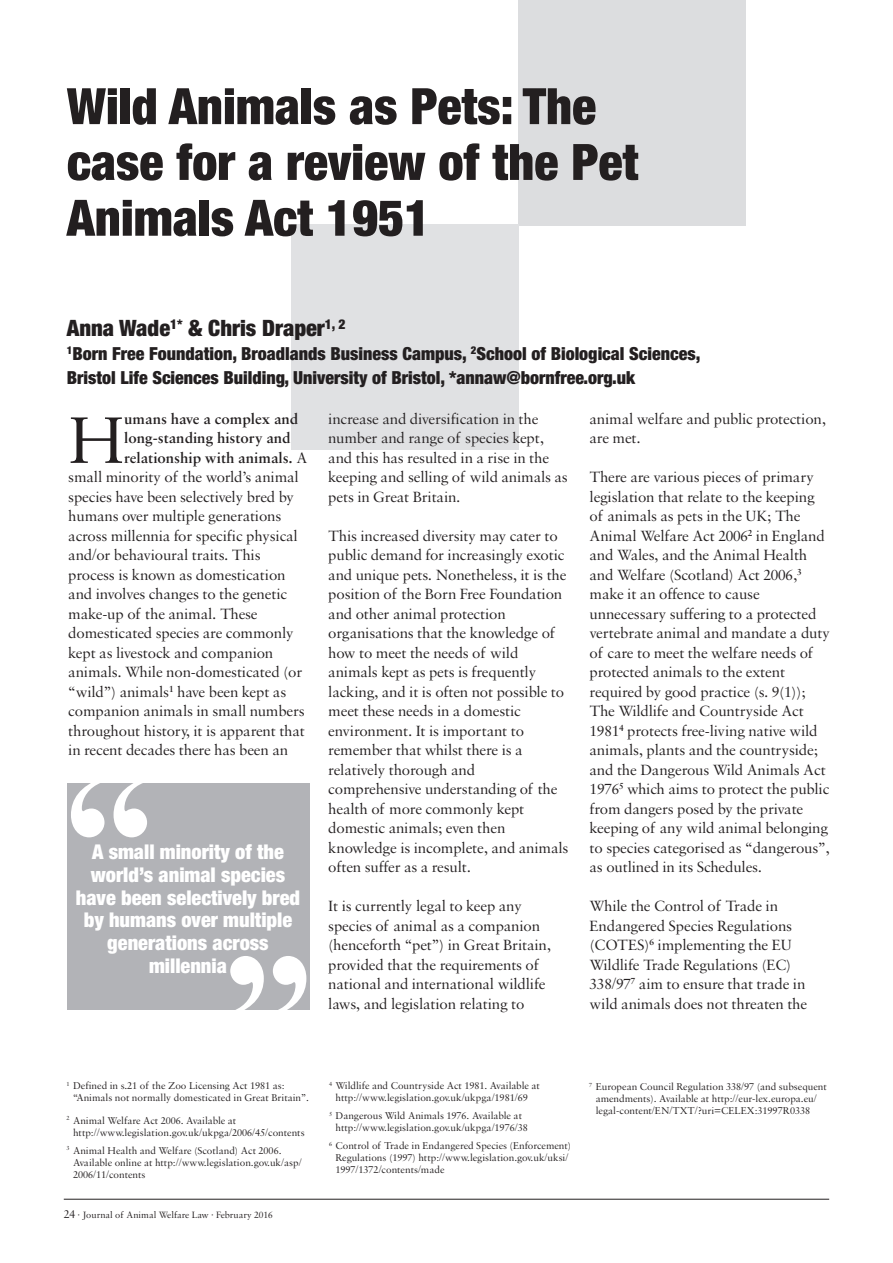
<style>
.page{position:relative;width:893px;height:1263px;background:#fff}
.page>*{position:absolute;margin:0;border:0;box-sizing:border-box;transform-origin:0 0}
.t1{font:700 181.35px "Times";color:#fff}
.t2{font:69.9px "Sabon";color:#231f20}
.t3{font:900 condensed 50.25px/55.8px "Helvetica Neue";color:#231f20}
.t4{font:900 condensed 22.65px "Helvetica Neue";color:#231f20}
.t5{font:900 condensed 20.4px/23px "Helvetica Neue";color:#fff;text-align:center}
.t6{font:900 condensed 18px/24px "Helvetica Neue";color:#231f20}
.t7{font:15.75px/19.5px "Sabon";letter-spacing:-.01em;color:#231f20}
.t8{font:600 15.75px "Sabon";color:#231f20}
.t9{font:10.5px/12px "Sabon";color:#231f20}
.t10{font:9.75px "Sabon";color:#231f20}
.s1{font-weight:400}
.s2{font-size:12px}
</style>
<div class="page">
<hr style="left:892px;top:0;width:1px;height:1263px;background:#e1e2e4">
<hr style="left:64px;top:1199px;width:765px;height:1px;background:#231f20">
<div style="left:518px;top:0;width:228px;height:225px;background:#dcdddf"></div>
<div style="left:291px;top:224px;width:228px;height:225px;background:#e0e1e3"></div>
<div style="left:67px;top:784px;width:243px;height:226px;background:#b2b3b7"></div>
<h3 class="t3" style="left:67px;top:83px;width:573px">Wild Animals as Pets: The case for a review of the Pet<br>Animals Act 1951</h3>
<h3 class="t4" style="left:67px;top:320px;width:280px">Anna Wade<sup>1*</sup> &amp; Chris Draper<sup>1,</sup> <sup>2</sup></h3>
<p class="t6" style="left:67px;top:343px;width:635px"><sup>1</sup>Born Free Foundation, Broadlands Business Campus, <sup>2</sup>School of Biological Sciences,<br>Bristol Life Sciences Building, University of Bristol, *annaw@bornfree.org.uk</p>
<h2 class="t2" style="left:68px;top:412px;width:58px">H</h2>
<p class="t8" style="left:124px;top:412px;width:176px">umans have a complex and</p>
<p class="t8" style="left:124px;top:432px;width:168px">long-standing history and</p>
<p class="t8" style="left:124px;top:451px;width:185px">relationship with animals. <span class="s1">A</span></p>
<p class="t7" style="left:68px;top:469px;width:232px">small minority of the world’s animal</p>
<p class="t7" style="left:68px;top:488px;width:227px">species have been selectively bred by</p>
<p class="t7" style="left:68px;top:508px;width:215px">humans over multiple generations</p>
<p class="t7" style="left:68px;top:527px;width:231px">across millennia for specific physical</p>
<p class="t7" style="left:68px;top:547px;width:194px">and/or behavioural traits. This</p>
<p class="t7" style="left:68px;top:566px;width:219px">process is known as domestication</p>
<p class="t7" style="left:68px;top:586px;width:220px">and involves changes to the genetic</p>
<p class="t7" style="left:68px;top:605px;width:191px">make-up of the animal. These</p>
<p class="t7" style="left:68px;top:625px;width:227px">domesticated species are commonly</p>
<p class="t7" style="left:68px;top:644px;width:207px">kept as livestock and companion</p>
<p class="t7" style="left:68px;top:664px;width:236px">animals. While non-domesticated (or</p>
<p class="t7" style="left:68px;top:683px;width:219px">“wild”) animals<sup>1</sup> have been kept as</p>
<p class="t7" style="left:68px;top:703px;width:238px">companion animals in small numbers</p>
<p class="t7" style="left:68px;top:722px;width:238px">throughout history, it is apparent that</p>
<p class="t7" style="left:68px;top:742px;width:221px">in recent decades there has been an</p>
<h1 class="t1" style="left:64px;top:732px;width:92px">“</h1>
<p class="t5" style="left:76px;top:842px;width:226px">A small minority of the world’s animal species have been selectively bred by humans over multiple generations across millennia</p>
<h1 class="t1" style="left:314px;top:1061px;width:92px;rotate:-180deg">“</h1>
<p class="t7" style="left:328px;top:410px;width:241px">increase and diversification in the number and range of species kept, and this has resulted in a rise in the keeping and selling of wild animals as pets in Great Britain.</p>
<p class="t7" style="left:328px;top:527px;width:242px">This increased diversity may cater to public demand for increasingly exotic and unique pets. Nonetheless, it is the position of the Born Free Foundation and other animal protection organisations that the knowledge of how to meet the needs of wild animals kept as pets is frequently lacking, and it is often not possible to meet these needs in a domestic environment. It is important to remember that whilst there is a relatively thorough and comprehensive understanding of the health of more commonly kept domestic animals; even then knowledge is incomplete, and animals often suffer as a result.</p>
<p class="t7" style="left:328px;top:898px;width:224px">It is currently legal to keep any species of animal as a companion (henceforth “pet”) in Great Britain, provided that the requirements of national and international wildlife laws, and legislation relating to</p>
<p class="t7" style="left:590px;top:410px;width:238px">animal welfare and public protection, are met.</p>
<p class="t7" style="left:590px;top:469px;width:242px">There are various pieces of primary legislation that relate to the keeping of animals as pets in the UK; The Animal Welfare Act 2006<sup>2</sup> in England and Wales, and the Animal Health and Welfare (Scotland) Act 2006,<sup>3 </sup>make it an offence to cause unnecessary suffering to a protected vertebrate animal and mandate a duty of care to meet the welfare needs of protected animals to the extent required by good practice (s. 9(1)); The Wildlife and Countryside Act 1981<sup>4</sup> protects free-living native wild animals, plants and the countryside; and the Dangerous Wild Animals Act 1976<sup>5</sup> which aims to protect the public from dangers posed by the private keeping of any wild animal belonging to species categorised as “dangerous”, as outlined in its Schedules.</p>
<p class="t7" style="left:590px;top:898px;width:219px">While the Control of Trade in<br>Endangered Species Regulations (COTES)<sup>6</sup> implementing the EU<br>Wildlife Trade Regulations (EC)<br>338/97<sup>7</sup> aim to ensure that trade in wild animals does not threaten the</p>
<p class="t9" style="left:73px;top:1080px;width:237px;text-indent:-6px"><sup>1</sup> Defined in s.21 of the Zoo Licensing Act 1981 as: “Animals not normally domesticated in Great Britain”.</p>
<p class="t9" style="left:73px;top:1115px;width:233px;text-indent:-6px"><sup>2</sup> Animal Welfare Act 2006. Available at http://www.legislation.gov.uk/ukpga/2006/45/contents</p>
<p class="t9" style="left:73px;top:1145px;width:230px;text-indent:-6px"><sup>3</sup> Animal Health and Welfare (Scotland) Act 2006.<br>Available online at http://www.legislation.gov.uk/asp/<br>2006/11/contents</p>
<p class="t10" style="left:64px;top:1211px;width:211px"><span class="s2">24</span> · Journal of Animal Welfare Law · February 2016</p>
<p class="t9" style="left:329px;top:1080px;width:212px;text-align:center"><sup>4</sup> Wildlife and Countryside Act 1981. Available at http://www.legislation.gov.uk/ukpga/1981/69</p>
<p class="t9" style="left:335px;top:1110px;width:194px;text-indent:-6px"><sup>5</sup> Dangerous Wild Animals 1976. Available at http://www.legislation.gov.uk/ukpga/1976/38</p>
<p class="t9" style="left:335px;top:1140px;width:237px;text-indent:-6px"><sup>6</sup> Control of Trade in Endangered Species (Enforcement)<br>Regulations (1997) http://www.legislation.gov.uk/uksi/<br>1997/1372/contents/made</p>
<p class="t9" style="left:596px;top:1081px;width:233px;text-indent:-6px"><sup>7</sup> European Council Regulation 338/97 (and subsequent amendments). Available at http://eur-lex.europa.eu/ legal-content/EN/TXT/?uri=CELEX:31997R0338</p>
</div>
